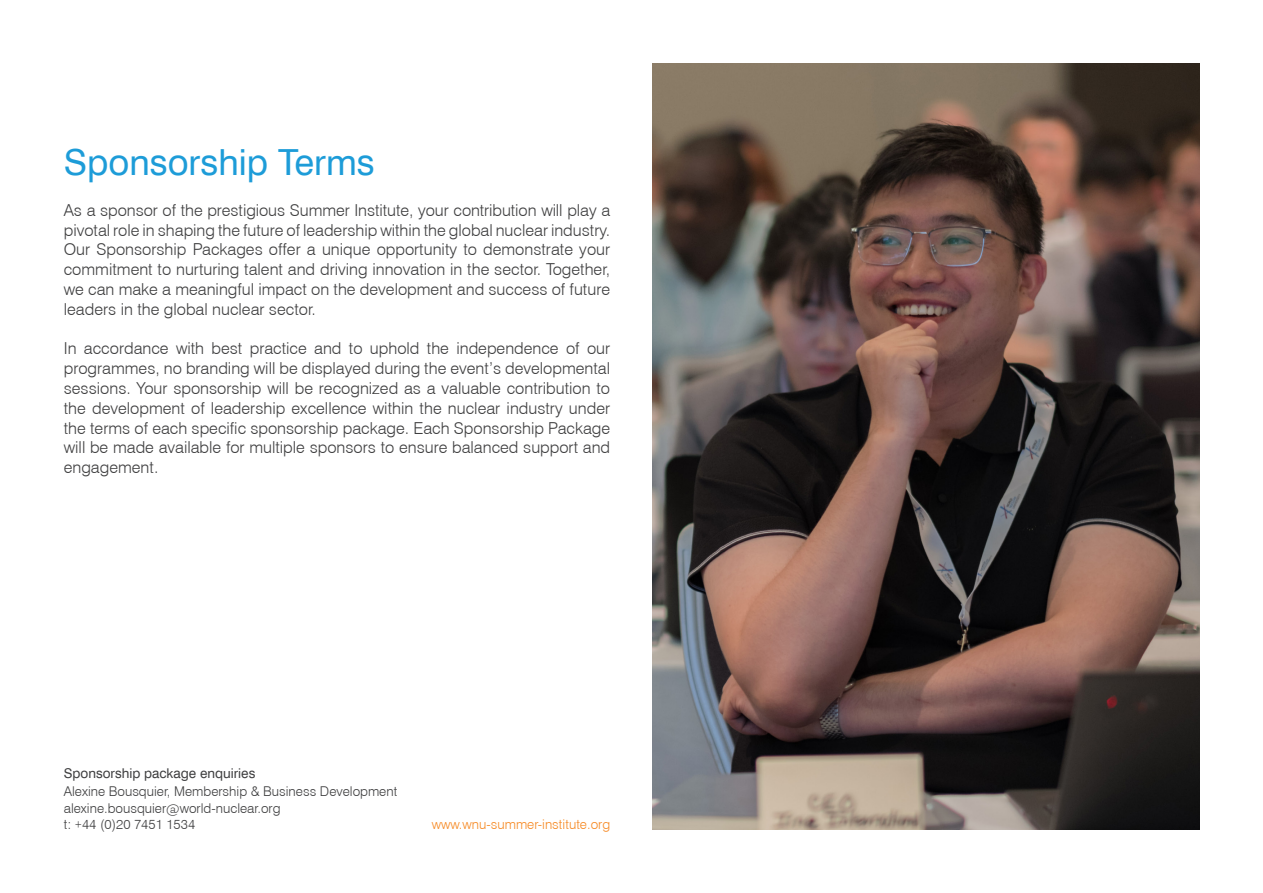
<style>
.page{position:relative;width:1263px;height:893px;background:#fff}
.page>*{position:absolute;margin:0;border:0;box-sizing:border-box;transform-origin:0 0}
.Head_X{font:36px "Swiss 721 TL";color:#1d9cd8}
.Bullet_Time{font:300 16.5px/19.8px "Swiss 721 TL";color:#3e3e3f;text-align:justify}
.Body_Text{font:300 13.5px "Swiss 721 TL";color:#3e3e3f}
.Body_Text-2{font:300 13.5px "Swiss 721 TL";color:#f68923}
.Body_Text-3{font:13.5px "Swiss 721 TL";color:#3e3e3f}
</style>
<div class="page">
<img style="left:653px;top:64px;width:546px;height:765px">
<p class="Head_X" style="left:64px;top:140px;width:312px">Sponsorship Terms</p>
<p class="Bullet_Time" style="left:64px;top:199px;width:548px">As a sponsor of the prestigious Summer Institute, your contribution will play a pivotal role in shaping the future of leadership within the global nuclear industry.<br>Our Sponsorship Packages offer a unique opportunity to demonstrate your commitment to nurturing talent and driving innovation in the sector. Together, we can make a meaningful impact on the development and success of future leaders in the global nuclear sector.</p>
<p class="Bullet_Time" style="left:64px;top:338px;width:548px">In accordance with best practice and to uphold the independence of our programmes, no branding will be displayed during the event’s developmental sessions. Your sponsorship will be recognized as a valuable contribution to the development of leadership excellence within the nuclear industry under the terms of each specific sponsorship package. Each Sponsorship Package will be made available for multiple sponsors to ensure balanced support and engagement.</p>
<p class="Body_Text-3" style="left:64px;top:764px;width:193px">Sponsorship package enquiries</p>
<p class="Body_Text" style="left:64px;top:783px;width:335px">Alexine Bousquier, Membership &amp; Business Development</p>
<p class="Body_Text" style="left:64px;top:799px;width:218px">alexine.bousquier@world-nuclear.org</p>
<p class="Body_Text" style="left:64px;top:816px;width:133px">t: +44 (0)20 7451 1534</p>
<p class="Body_Text-2" style="left:432px;top:816px;width:180px">www.wnu-summer-institute.org</p>
</div>
